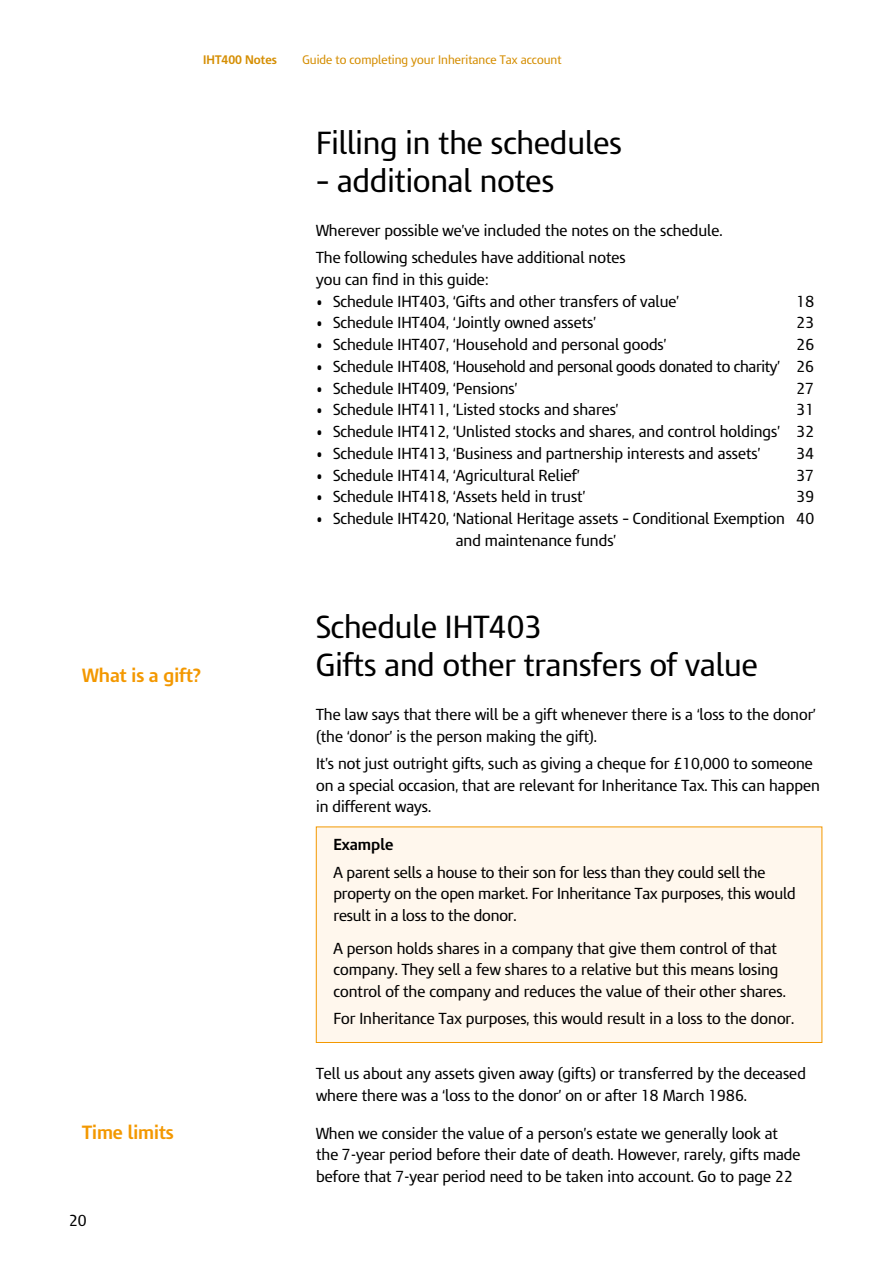
<style>
.page{position:relative;width:893px;height:1263px;background:#fff}
.page>*{position:absolute;margin:0;border:0;box-sizing:border-box;transform-origin:0 0}
._3_2_1_HMRC_section{font:30px/38.1px "HMRC Modena";color:#000}
.t1{font:700 18px "HMRC Modena";color:#f39800}
._3_3_1_HMRC_bodytext{font:15px/21.8px "HMRC Modena";color:#000}
._3_3_5_HMRC_bodytext{font:15px "HMRC Modena";color:#000}
._3_3_6_HMRC_bodytext{font:15px/21.8px "HMRC Modena";color:#000}
._3_3_4_HMRC_bodytext{font:15px/21.8px "HMRC Modena";color:#000}
._3_3_5_HMRC_bodytext-2{font:15px "HMRC Modena";letter-spacing:-.02em;color:#000}
.t2{font:11.7px "HMRC Modena";color:#d58e03}
.t3{font:700 11.7px "HMRC Modena";color:#d58e03}
.s1{font-weight:700}
</style>
<div class="page">
<div style="left:316px;top:827px;width:506px;height:215px;background:#fff7ed"></div>
<div style="left:316px;top:827px;width:506px;height:216px;border:1px solid #f39800"></div>
<p class="t3" style="left:203px;top:53px;width:75px">IHT400 Notes</p>
<p class="t2" style="left:302px;top:53px;width:261px">Guide to completing your Inheritance Tax account</p>
<p class="t1" style="left:82px;top:664px;width:120px">What is a gift?</p>
<p class="t1" style="left:82px;top:1121px;width:93px">Time limits</p>
<p class="_3_3_1_HMRC_bodytext" style="left:69px;top:1209px;width:19px">20</p>
<p class="_3_2_1_HMRC_section" style="left:316px;top:124px;width:307px">Filling in the schedules</p>
<p class="_3_2_1_HMRC_section" style="left:316px;top:162px;width:240px">– additional notes</p>
<p class="_3_3_1_HMRC_bodytext" style="left:316px;top:219px;width:408px">Wherever possible we’ve included the notes on the schedule.</p>
<p class="_3_3_4_HMRC_bodytext" style="left:316px;top:247px;width:311px">The following schedules have additional notes you can find in this guide:</p>
<p class="_3_3_5_HMRC_bodytext" style="left:316px;top:292px;width:365px">• Schedule IHT403, ‘Gifts and other transfers of value’</p>
<p class="_3_3_5_HMRC_bodytext" style="left:796px;top:292px;width:19px">18</p>
<p class="_3_3_5_HMRC_bodytext" style="left:316px;top:314px;width:281px">• Schedule IHT404, ‘Jointly owned assets’</p>
<p class="_3_3_5_HMRC_bodytext" style="left:797px;top:314px;width:19px">23</p>
<p class="_3_3_5_HMRC_bodytext" style="left:316px;top:336px;width:352px">• Schedule IHT407, ‘Household and personal goods’</p>
<p class="_3_3_5_HMRC_bodytext" style="left:796px;top:336px;width:19px">26</p>
<p class="_3_3_5_HMRC_bodytext-2" style="left:316px;top:357px;width:499px">• Schedule IHT408, ‘Household and personal goods donated to charity’ 26</p>
<p class="_3_3_5_HMRC_bodytext" style="left:316px;top:379px;width:203px">• Schedule IHT409, ‘Pensions’</p>
<p class="_3_3_5_HMRC_bodytext" style="left:797px;top:379px;width:19px">27</p>
<p class="_3_3_5_HMRC_bodytext" style="left:316px;top:401px;width:304px">• Schedule IHT411, ‘Listed stocks and shares’</p>
<p class="_3_3_5_HMRC_bodytext" style="left:796px;top:401px;width:19px">31</p>
<p class="_3_3_5_HMRC_bodytext" style="left:316px;top:423px;width:500px">• Schedule IHT412, ‘Unlisted stocks and shares, and control holdings’ 32</p>
<p class="_3_3_5_HMRC_bodytext" style="left:316px;top:444px;width:446px">• Schedule IHT413, ‘Business and partnership interests and assets’</p>
<p class="_3_3_5_HMRC_bodytext" style="left:796px;top:444px;width:19px">34</p>
<p class="_3_3_5_HMRC_bodytext" style="left:316px;top:466px;width:265px">• Schedule IHT414, ‘Agricultural Relief’</p>
<p class="_3_3_5_HMRC_bodytext" style="left:797px;top:466px;width:19px">37</p>
<p class="_3_3_5_HMRC_bodytext" style="left:316px;top:488px;width:271px">• Schedule IHT418, ‘Assets held in trust’</p>
<p class="_3_3_5_HMRC_bodytext" style="left:796px;top:488px;width:19px">39</p>
<p class="_3_3_6_HMRC_bodytext" style="left:456px;top:508px;width:360px;text-indent:-140px">• Schedule IHT420, ‘National Heritage assets – Conditional Exemption 40 and maintenance funds’</p>
<p class="_3_2_1_HMRC_section" style="left:316px;top:608px;width:443px">Schedule IHT403<br>Gifts and other transfers of value</p>
<p class="_3_3_1_HMRC_bodytext" style="left:316px;top:703px;width:501px">The law says that there will be a gift whenever there is a ‘loss to the donor’ (the ‘donor’ is the person making the gift).</p>
<p class="_3_3_1_HMRC_bodytext" style="left:316px;top:752px;width:505px">It’s not just outright gifts, such as giving a cheque for £10,000 to someone on a special occasion, that are relevant for Inheritance Tax. This can happen in different ways.</p>
<p class="_3_3_1_HMRC_bodytext" style="left:333px;top:831px;width:433px;line-height:27.2px"><span class="s1">Example<br></span>A parent sells a house to their son for less than they could sell the</p>
<p class="_3_3_1_HMRC_bodytext" style="left:333px;top:883px;width:464px">property on the open market. For Inheritance Tax purposes, this would result in a loss to the donor.</p>
<p class="_3_3_1_HMRC_bodytext" style="left:333px;top:937px;width:454px">A person holds shares in a company that give them control of that company. They sell a few shares to a relative but this means losing control of the company and reduces the value of their other shares.</p>
<p class="_3_3_1_HMRC_bodytext" style="left:333px;top:1008px;width:462px">For Inheritance Tax purposes, this would result in a loss to the donor.</p>
<p class="_3_3_1_HMRC_bodytext" style="left:316px;top:1062px;width:491px">Tell us about any assets given away (gifts) or transferred by the deceased where there was a ‘loss to the donor’ on or after 18 March 1986.</p>
<p class="_3_3_1_HMRC_bodytext" style="left:316px;top:1122px;width:486px">When we consider the value of a person’s estate we generally look at the 7-year period before their date of death. However, rarely, gifts made before that 7-year period need to be taken into account. Go to page 22</p>
</div>
